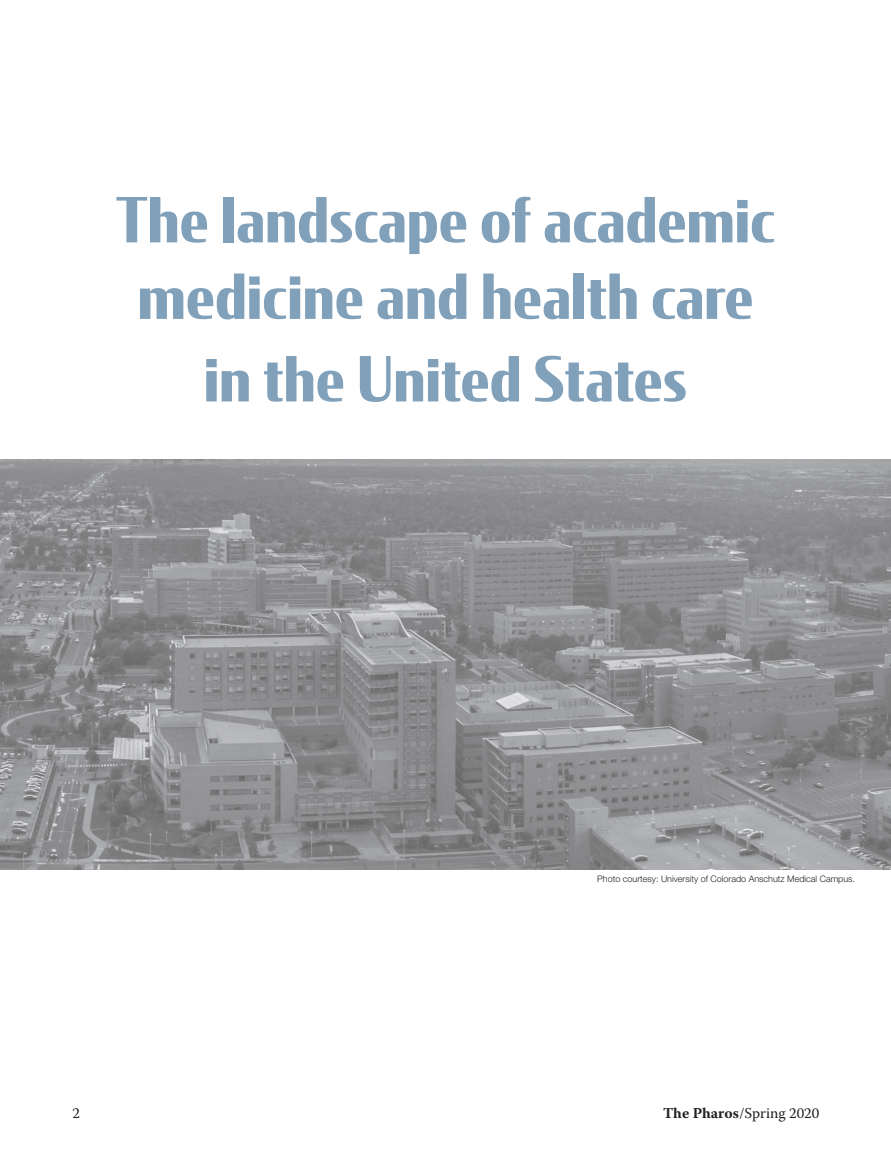
<style>
.page{position:relative;width:891px;height:1175px;background:#fff}
.page>*{position:absolute;margin:0;border:0;box-sizing:border-box;transform-origin:0 0}
.Title_1{font:700 61.5px/76.5px "Condor Cond";letter-spacing:.01em;color:#81a0ba;text-align:center}
.t1{font:15px "Warnock Pro";color:#231f20}
.t2{font:300 9px "Helvetica Neue LT Std";color:#231f20}
.s1{font-weight:700}
</style>
<div class="page">
<img style="left:0;top:459px;width:891px;height:410px">
<p class="Title_1" style="left:116px;top:180px;width:661px">The landscape of academic medicine and health care</p>
<p class="Title_1" style="left:204px;top:339px;width:484px">in the United States</p>
<p class="t2" style="left:597px;top:873px;width:259px">Photo courtesy: University of Colorado Anschutz Medical Campus.</p>
<p class="t1" style="left:72px;top:1103px;width:9px">2</p>
<p class="t1" style="left:663px;top:1103px;width:158px"><span class="s1">The Pharos</span>/Spring 2020</p>
</div>
